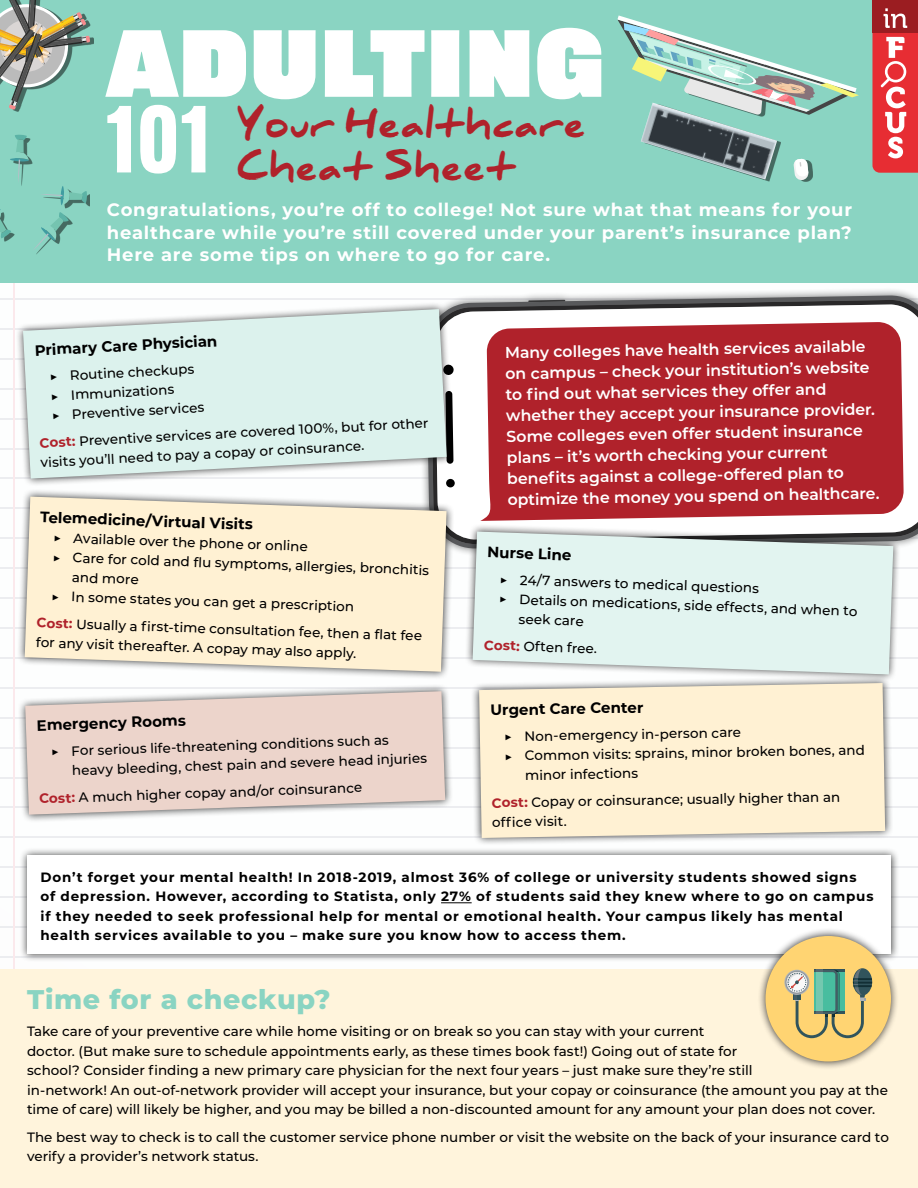
<style>
.page{position:relative;width:918px;height:1188px;background:#fff}
.page>*{position:absolute;margin:0;border:0;box-sizing:border-box;transform-origin:0 0}
.t1{font:900 93px/75.6px "Railroad Gothic ATF";letter-spacing:.025em;color:#fff}
.t2{font:900 35.85px/43px "Daniel";color:#b0222b}
.t3{font:800 27px "Montserrat";letter-spacing:.025em;color:#8ad4c2}
.t4{font:700 18px/22.5px "Montserrat";letter-spacing:.045em;color:#fff;text-align:justify}
.t5{font:600 15.75px/21px "Montserrat";color:#fff}
.t6{font:700 15px "Montserrat";color:#000}
.BODY{font:500 13.5px/19.5px "Montserrat";color:#000}
.t7{font:700 13.5px/19.5px "Montserrat";letter-spacing:.055em;color:#000}
.s1{font-weight:400}
.s2{font-weight:700;color:#b0222b}
</style>
<div class="page">
<hr style="left:0;top:298px;width:918px;height:2px;background:#b5bac4">
<hr style="left:0;top:328px;width:918px;height:2px;background:#b5bac4">
<hr style="left:0;top:358px;width:918px;height:1px;background:#b5bac4">
<hr style="left:0;top:388px;width:918px;height:1px;background:#b5bac4">
<hr style="left:0;top:418px;width:918px;height:1px;background:#b5bac4">
<hr style="left:0;top:448px;width:918px;height:1px;background:#b5bac4">
<hr style="left:0;top:478px;width:918px;height:1px;background:#b5bac4">
<hr style="left:0;top:508px;width:918px;height:1px;background:#b5bac4">
<hr style="left:0;top:538px;width:918px;height:1px;background:#b5bac4">
<hr style="left:0;top:568px;width:918px;height:1px;background:#b5bac4">
<hr style="left:0;top:598px;width:918px;height:1px;background:#b5bac4">
<hr style="left:0;top:627px;width:918px;height:2px;background:#b5bac4">
<hr style="left:0;top:657px;width:918px;height:2px;background:#b5bac4">
<hr style="left:0;top:687px;width:918px;height:1px;background:#b5bac4">
<hr style="left:0;top:717px;width:918px;height:1px;background:#b5bac4">
<hr style="left:0;top:747px;width:918px;height:1px;background:#b5bac4">
<hr style="left:0;top:777px;width:918px;height:1px;background:#b5bac4">
<hr style="left:0;top:807px;width:918px;height:1px;background:#b5bac4">
<hr style="left:0;top:837px;width:918px;height:1px;background:#b5bac4">
<hr style="left:0;top:867px;width:918px;height:1px;background:#b5bac4">
<hr style="left:0;top:897px;width:918px;height:1px;background:#b5bac4">
<hr style="left:0;top:927px;width:918px;height:1px;background:#b5bac4">
<hr style="left:0;top:956px;width:918px;height:2px;background:#b5bac4">
<hr style="left:13px;top:210px;width:1px;height:831px;background:#f2a6b3">
<div style="left:418px;top:288px;width:500px;height:270px;background:#000;opacity:.5"></div>
<svg style="left:426px;top:295px;width:492px;height:254px"></svg>
<svg style="left:435px;top:304px;width:483px;height:235px"></svg>
<div style="left:480px;top:322px;width:424px;height:199px;background:#b0222b"></div>
<div style="left:0;top:970px;width:918px;height:218px;background:#fff4dc"></div>
<div style="left:0;top:0;width:918px;height:283px;background:#8ad4c2"></div>
<div style="left:17px;top:684px;width:436px;height:139px;background:#000;opacity:.75"></div>
<svg style="left:25px;top:691px;width:420px;height:124px;fill:#ecd4cb"></svg>
<div style="left:17px;top:489px;width:437px;height:191px;background:#000;opacity:.75"></div>
<svg style="left:25px;top:497px;width:422px;height:175px;fill:#fff1d3"></svg>
<div style="left:15px;top:301px;width:440px;height:186px;background:#000;opacity:.75"></div>
<svg style="left:23px;top:309px;width:424px;height:170px;fill:#dcf2ed"></svg>
<div style="left:465px;top:524px;width:436px;height:159px;background:#000;opacity:.75"></div>
<svg style="left:473px;top:532px;width:420px;height:142px;fill:#e2f4f0"></svg>
<div style="left:471px;top:675px;width:422px;height:171px;background:#000;opacity:.75"></div>
<div style="left:479px;top:683px;width:406px;height:155px;background:#fff1d3"></div>
<div style="left:872px;top:0;width:46px;height:33px;background:#9b1d21"></div>
<svg style="left:872px;top:8px;width:46px;height:165px"></svg>
<svg style="left:41px;top:186px;width:46px;height:19px"></svg>
<svg style="left:34px;top:212px;width:35px;height:39px"></svg>
<svg style="left:0;top:209px;width:11px;height:30px"></svg>
<svg style="left:10px;top:135px;width:19px;height:48px"></svg>
<div style="left:798px;top:160px;width:15px;height:22px;background:#000;opacity:.5"></div>
<svg style="left:617px;top:15px;width:242px;height:165px"></svg>
<div style="left:0;top:0;width:94px;height:111px;background:#000;opacity:.5"></div>
<svg style="left:0;top:0;width:90px;height:110px"></svg>
<div style="left:19px;top:847px;width:880px;height:115px;background:#000;opacity:.75"></div>
<div style="left:27px;top:855px;width:864px;height:99px;background:#fff"></div>
<hr style="left:441px;top:902px;width:31px;height:1px;background:#000">
<div style="left:757px;top:928px;width:142px;height:142px;background:#000;opacity:.75"></div>
<div style="left:766px;top:936px;width:125px;height:125px;background:#ffd472;border-radius:50%"></div>
<svg style="left:784px;top:970px;width:26px;height:25px"></svg>
<svg style="left:785px;top:971px;width:24px;height:23px"></svg>
<svg style="left:787px;top:968px;width:85px;height:70px"></svg>
<p class="t1" style="left:107px;top:22px;width:499px">Adulting<br><span class="s1">101</span></p>
<p class="t2" style="left:237px;top:103px;width:351px">Your Healthcare<br>Cheat Sheet</p>
<p class="t4" style="left:107px;top:198px;width:747px">Congratulations, you’re off to college! Not sure what that means for your healthcare while you’re still covered under your parent’s insurance plan?<br>Here are some tips on where to go for care.</p>
<p class="t6" style="left:34px;top:339px;width:184px;rotate:-3deg">Primary Care Physician</p>
<p class="BODY" style="left:49px;top:366px;width:146px;rotate:-3deg">▶ Routine checkups</p>
<p class="BODY" style="left:50px;top:386px;width:125px;rotate:-3deg">▶ Immunizations</p>
<p class="BODY" style="left:51px;top:405px;width:154px;rotate:-3deg">▶ Preventive services</p>
<p class="BODY" style="left:39px;top:433px;width:391px;rotate:-3deg"><span class="s2">Cost:</span> Preventive services are covered 100%, but for other visits you’ll need to pay a copay or coinsurance.</p>
<p class="t6" style="left:41px;top:506px;width:214px;rotate:2deg">Telemedicine/Virtual Visits</p>
<p class="BODY" style="left:54px;top:527px;width:256px;rotate:2deg">▶ Available over the phone or online</p>
<p class="BODY" style="left:73px;top:547px;width:358px;text-indent:-20px;rotate:2deg">▶ Care for cold and fl u symptoms, allergies, bronchitis and more</p>
<p class="BODY" style="left:52px;top:586px;width:305px;rotate:2deg">▶ In some states you can get a prescription</p>
<p class="BODY" style="left:37px;top:612px;width:387px;rotate:2deg"><span class="s2">Cost:</span> Usually a fi rst-time consultation fee, then a fl at fee for any visit thereafter. A copay may also apply.</p>
<p class="t6" style="left:36px;top:715px;width:151px;rotate:-2deg">Emergency Rooms</p>
<p class="BODY" style="left:71px;top:741px;width:357px;text-indent:-20px;rotate:-2deg">▶ For serious life-threatening conditions such as heavy bleeding, chest pain and severe head injuries</p>
<p class="BODY" style="left:39px;top:788px;width:325px;rotate:-2deg"><span class="s2">Cost:</span> A much higher copay and/or coinsurance</p>
<p class="t5" style="left:505px;top:341px;width:373px;rotate:-1deg">Many colleges have health services available on campus – check your institution’s website to fi nd out what services they offer and whether they accept your insurance provider.<br>Some colleges even offer student insurance plans – it’s worth checking your current<br>benefi ts against a college-offered plan to optimize the money you spend on healthcare.</p>
<p class="t6" style="left:488px;top:541px;width:86px;rotate:2deg">Nurse Line</p>
<p class="BODY" style="left:500px;top:569px;width:261px;rotate:2deg">▶ 24/7 answers to medical questions</p>
<p class="BODY" style="left:520px;top:589px;width:340px;text-indent:-20px;rotate:2deg">▶ Details on medications, side effects, and when to seek care</p>
<p class="BODY" style="left:484px;top:634px;width:115px;rotate:2deg"><span class="s2">Cost:</span> Often free.</p>
<p class="t6" style="left:490px;top:699px;width:155px;rotate:-1deg">Urgent Care Center</p>
<p class="BODY" style="left:504px;top:726px;width:238px;rotate:-1deg">▶ Non-emergency in-person care</p>
<p class="BODY" style="left:525px;top:745px;width:342px;text-indent:-20px;rotate:-1deg">▶ Common visits: sprains, minor broken bones, and minor infections</p>
<p class="BODY" style="left:492px;top:792px;width:350px;rotate:-1deg"><span class="s2">Cost:</span> Copay or coinsurance; usually higher than an offi ce visit.</p>
<p class="t7" style="left:40px;top:867px;width:835px">Don’t forget your mental health! In 2018-2019, almost 36% of college or university students showed signs of depression. However, according to Statista, only 27% of students said they knew where to go on campus if they needed to seek professional help for mental or emotional health. Your campus likely has mental health services available to you – make sure you know how to access them.</p>
<p class="t3" style="left:27px;top:980px;width:305px">Time for a checkup?</p>
<p class="BODY" style="left:27px;top:1021px;width:863px">Take care of your preventive care while home visiting or on break so you can stay with your current<br>doctor. (But make sure to schedule appointments early, as these times book fast!) Going out of state for<br>school? Consider finding a new primary care physician for the next four years – just make sure they’re still<br>in-network! An out-of-network provider will accept your insurance, but your copay or coinsurance (the amount you pay at the time of care) will likely be higher, and you may be billed a non-discounted amount for any amount your plan does not cover.</p>
<p class="BODY" style="left:27px;top:1126px;width:863px">The best way to check is to call the customer service phone number or visit the website on the back of your insurance card to verify a provider’s network status.</p>
</div>
